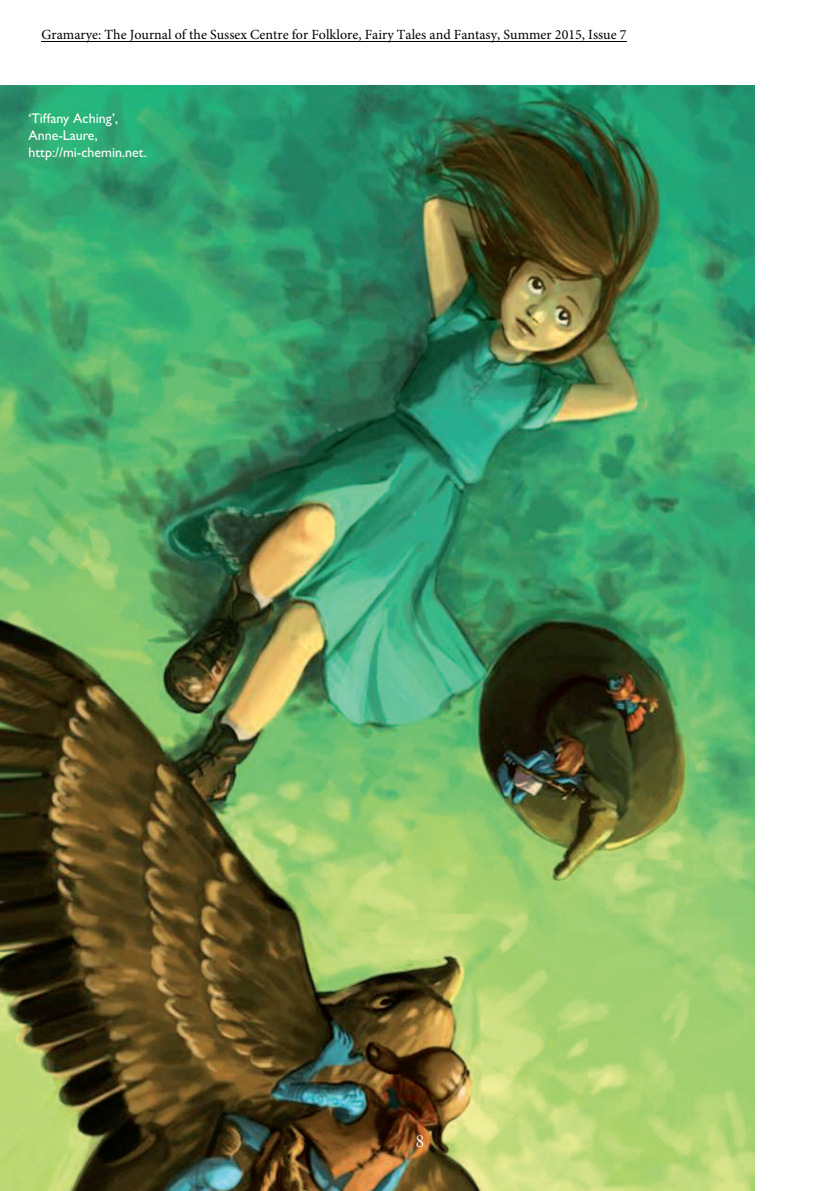
<style>
.page{position:relative;width:840px;height:1191px;background:#fff}
.page>*{position:absolute;margin:0;border:0;box-sizing:border-box;transform-origin:0 0}
.t1{font:20px "Perpetua";color:#fff}
.t2{font:14px "Minion Pro";color:#000}
.t3{font:500 14px/16.8px "Gill Sans MT Std";color:#fff}
</style>
<div class="page">
<img style="left:0;top:85px;width:754px;height:1106px">
<hr style="left:42px;top:41px;width:584px;height:1px;background:#000">
<p class="t2" style="left:42px;top:25px;width:586px">Gramarye: The Journal of the Sussex Centre for Folklore, Fairy Tales and Fantasy, Summer 2015, Issue 7</p>
<p class="t3" style="left:28px;top:111px;width:120px">‘Tiffany Aching’,<br>Anne-Laure, http://mi-chemin.net.</p>
<h1 class="t1" style="left:415px;top:1128px;width:11px">8</h1>
</div>
